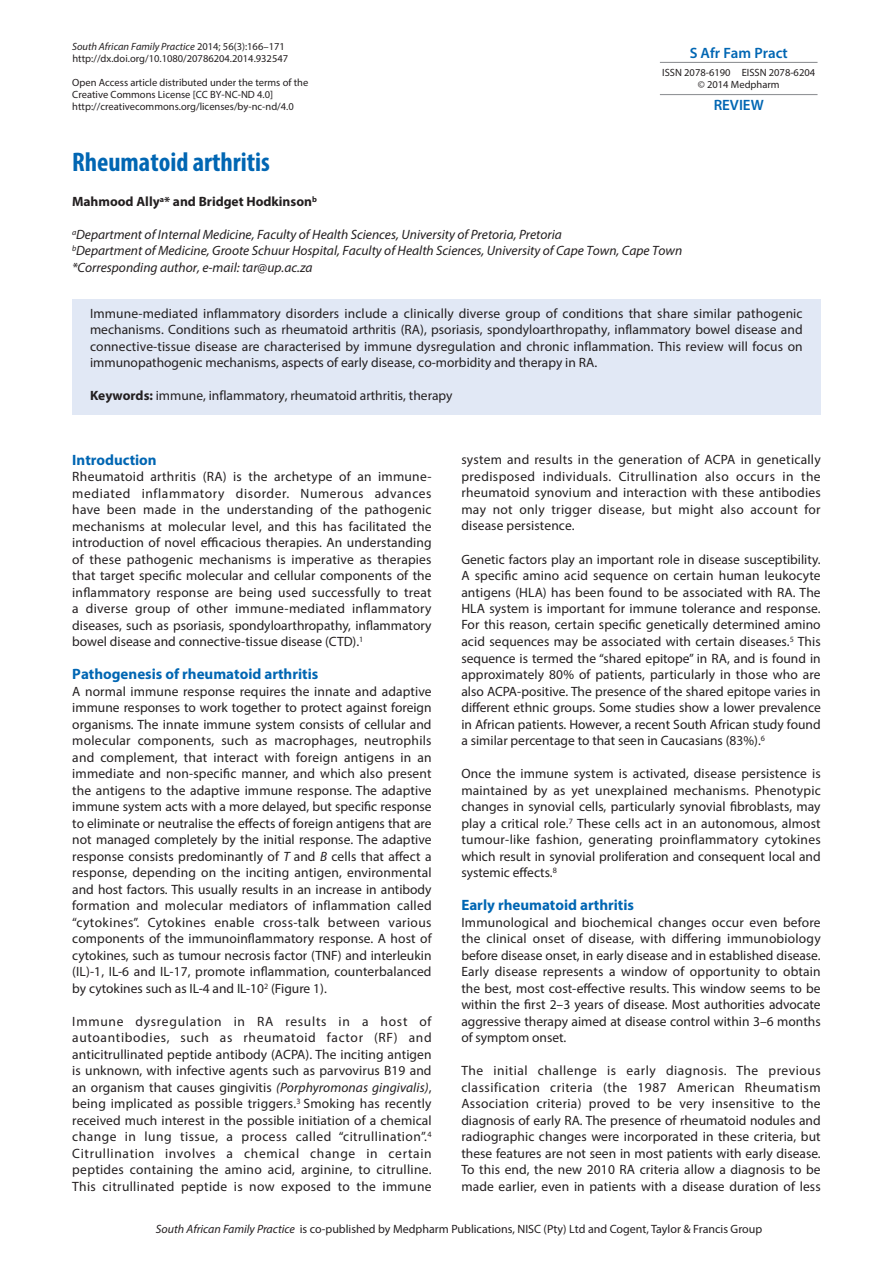
<style>
.page{position:relative;width:893px;height:1263px;background:#fff}
.page>*{position:absolute;margin:0;border:0;box-sizing:border-box;transform-origin:0 0}
.t1{font:700 condensed 27px "Myriad Pro";color:#0166b3}
.t2{font:700 15px "Myriad Pro";color:#0166b3}
.t3{font:600 15px "Myriad Pro";color:#0166b3}
.t4{font:13.5px/16.5px "Myriad Pro";color:#231f20;text-align:justify}
.t5{font:italic 13.5px/16.5px "Myriad Pro";color:#231f20}
.t6{font:700 13.5px "Myriad Pro";color:#231f20}
.t7{font:12px "Myriad Pro";color:#231f20}
.t8{font:10.5px/12px "Myriad Pro";color:#231f20}
.t9{font:italic 10.5px "Myriad Pro";color:#231f20}
.s1{font-style:normal}
.s2{font-weight:700}
.s3{font-style:italic}
</style>
<div class="page">
<div style="left:72px;top:299px;width:748px;height:116px;background:#e1e8f5"></div>
<hr style="left:660px;top:62px;width:157px;height:1px;background:#939598">
<hr style="left:660px;top:94px;width:157px;height:1px;background:#939598">
<p class="t9" style="left:72px;top:43px;width:214px">South African Family Practice <span class="s1">2014; 56(3):166–171</span></p>
<p class="t8" style="left:72px;top:78px;width:237px">Open Access article distributed under the terms of the<br>Creative Commons License [CC BY-NC-ND 4.0] http://creativecommons.org/licenses/by-nc-nd/4.0</p>
<p class="t8" style="left:72px;top:54px;width:217px">http://dx.doi.org/10.1080/20786204.2014.932547</p>
<p class="t3" style="left:690px;top:47px;width:100px">S Afr Fam Pract</p>
<p class="t8" style="left:662px;top:67px;width:154px;text-align:center">ISSN 2078-6190 EISSN 2078-6204 © 2014 Medpharm</p>
<p class="t3" style="left:714px;top:99px;width:51px">REVIEW</p>
<h1 class="t1" style="left:72px;top:153px;width:199px">Rheumatoid arthritis</h1>
<p class="t6" style="left:72px;top:196px;width:246px">Mahmood Ally<sup>a</sup>* and Bridget Hodkinson<sup>b</sup></p>
<p class="t5" style="left:72px;top:227px;width:612px"><sup>a</sup>Department of Internal Medicine, Faculty of Health Sciences, University of Pretoria, Pretoria<br><sup>b</sup>Department of Medicine, Groote Schuur Hospital, Faculty of Health Sciences, University of Cape Town, Cape Town *Corresponding author, e-mail: tar@up.ac.za</p>
<p class="t4" style="left:90px;top:306px;width:714px">Immune-mediated inflammatory disorders include a clinically diverse group of conditions that share similar pathogenic mechanisms. Conditions such as rheumatoid arthritis (RA), psoriasis, spondyloarthropathy, inflammatory bowel disease and connective-tissue disease are characterised by immune dysregulation and chronic inflammation. This review will focus on immunopathogenic mechanisms, aspects of early disease, co-morbidity and therapy in RA.</p>
<p class="t4" style="left:90px;top:389px;width:364px"><span class="s2">Keywords:</span> immune, inflammatory, rheumatoid arthritis, therapy</p>
<p class="t2" style="left:72px;top:454px;width:86px">Introduction</p>
<p class="t4" style="left:72px;top:469px;width:361px">Rheumatoid arthritis (RA) is the archetype of an immune&shy;mediated inflammatory disorder. Numerous advances have been made in the understanding of the pathogenic mechanisms at molecular level, and this has facilitated the introduction of novel efficacious therapies. An understanding of these pathogenic mechanisms is imperative as therapies that target specific molecular and cellular components of the inflammatory response are being used successfully to treat a diverse group of other immune-mediated inflammatory diseases, such as psoriasis, spondyloarthropathy, inflammatory bowel disease and connective-tissue disease (CTD).<sup>1</sup></p>
<p class="t2" style="left:72px;top:668px;width:248px">Pathogenesis of rheumatoid arthritis</p>
<p class="t4" style="left:72px;top:684px;width:361px">A normal immune response requires the innate and adaptive immune responses to work together to protect against foreign organisms. The innate immune system consists of cellular and molecular components, such as macrophages, neutrophils and complement, that interact with foreign antigens in an immediate and non-specific manner, and which also present the antigens to the adaptive immune response. The adaptive immune system acts with a more delayed, but specific response to eliminate or neutralise the effects of foreign antigens that are not managed completely by the initial response. The adaptive response consists predominantly of <span class="s3">T</span> and <span class="s3">B</span> cells that affect a response, depending on the inciting antigen, environmental and host factors. This usually results in an increase in antibody formation and molecular mediators of inflammation called “cytokines”. Cytokines enable cross-talk between various components of the immunoinflammatory response. A host of cytokines, such as tumour necrosis factor (TNF) and interleukin (IL)-1, IL-6 and IL-17, promote inflammation, counterbalanced by cytokines such as IL-4 and IL-10<sup>2</sup> (Figure 1).</p>
<p class="t4" style="left:72px;top:1014px;width:361px">Immune dysregulation in RA results in a host of autoantibodies, such as rheumatoid factor (RF) and anticitrullinated peptide antibody (ACPA). The inciting antigen is unknown, with infective agents such as parvovirus B19 and an organism that causes gingivitis <span class="s3">(Porphyromonas gingivalis)</span>, being implicated as possible triggers.<sup>3</sup> Smoking has recently received much interest in the possible initiation of a chemical change in lung tissue, a process called “citrullination”.<sup>4<br></sup>Citrullination involves a chemical change in certain peptides containing the amino acid, arginine, to citrulline.<br>This citrullinated peptide is now exposed to the immune</p>
<p class="t4" style="left:461px;top:453px;width:361px">system and results in the generation of ACPA in genetically predisposed individuals. Citrullination also occurs in the rheumatoid synovium and interaction with these antibodies may not only trigger disease, but might also account for disease persistence.</p>
<p class="t4" style="left:461px;top:552px;width:361px">Genetic factors play an important role in disease susceptibility.<br>A specific amino acid sequence on certain human leukocyte antigens (HLA) has been found to be associated with RA. The HLA system is important for immune tolerance and response.<br>For this reason, certain specific genetically determined amino acid sequences may be associated with certain diseases.<sup>5</sup> This sequence is termed the “shared epitope” in RA, and is found in approximately 80% of patients, particularly in those who are also ACPA-positive. The presence of the shared epitope varies in different ethnic groups. Some studies show a lower prevalence in African patients. However, a recent South African study found a similar percentage to that seen in Caucasians (83%).<sup>6</sup></p>
<p class="t4" style="left:461px;top:766px;width:361px">Once the immune system is activated, disease persistence is maintained by as yet unexplained mechanisms. Phenotypic changes in synovial cells, particularly synovial fibroblasts, may play a critical role.<sup>7</sup> These cells act in an autonomous, almost tumour-like fashion, generating proinflammatory cytokines which result in synovial proliferation and consequent local and systemic effects.<sup>8</sup></p>
<p class="t2" style="left:461px;top:899px;width:174px">Early rheumatoid arthritis</p>
<p class="t4" style="left:461px;top:915px;width:361px">Immunological and biochemical changes occur even before the clinical onset of disease, with differing immunobiology before disease onset, in early disease and in established disease.<br>Early disease represents a window of opportunity to obtain the best, most cost-effective results. This window seems to be within the first 2–3 years of disease. Most authorities advocate aggressive therapy aimed at disease control within 3–6 months of symptom onset.</p>
<p class="t4" style="left:461px;top:1063px;width:361px">The initial challenge is early diagnosis. The previous classification criteria (the 1987 American Rheumatism Association criteria) proved to be very insensitive to the diagnosis of early RA. The presence of rheumatoid nodules and radiographic changes were incorporated in these criteria, but these features are not seen in most patients with early disease.<br>To this end, the new 2010 RA criteria allow a diagnosis to be made earlier, even in patients with a disease duration of less</p>
<p class="t7" style="left:156px;top:1224px;width:608px"><span class="s3">South African Family Practice</span> is co-published by Medpharm Publications, NISC (Pty) Ltd and Cogent, Taylor &amp; Francis Group</p>
</div>
